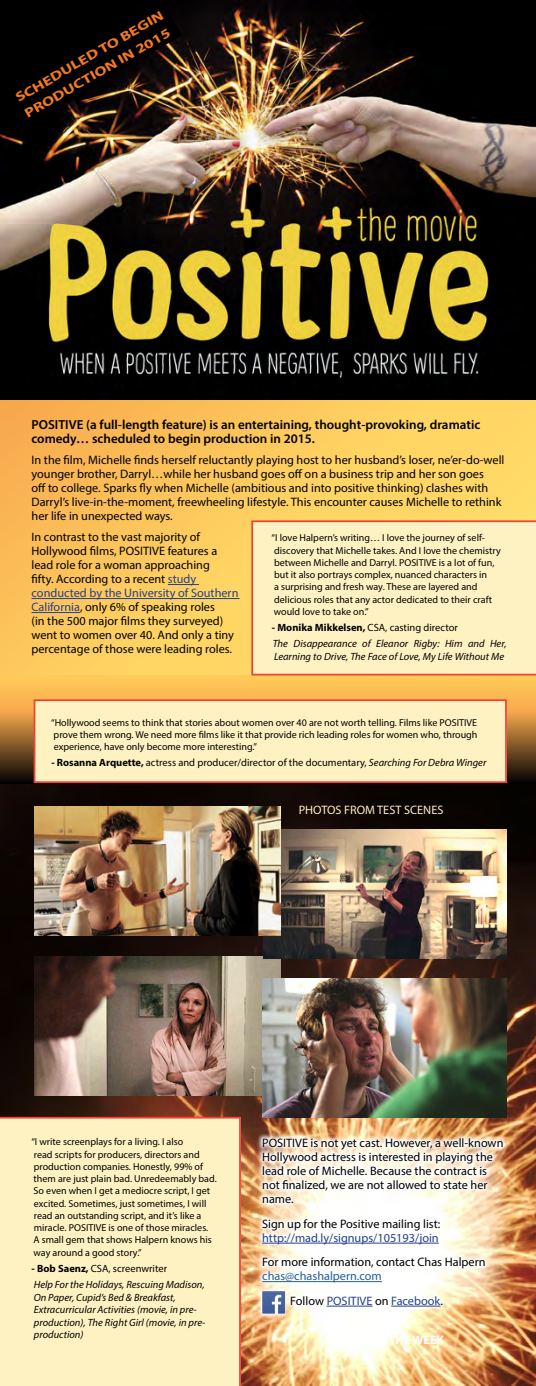
<style>
.page{position:relative;width:536px;height:1386px;background:#fff}
.page>*{position:absolute;margin:0;border:0;box-sizing:border-box;transform-origin:0 0}
.t1{font:600 13.12px/14px "Myriad Pro";color:#000}
.t2{font:700 13.12px "Myriad Pro";color:#f47920;scale:1.3 1}
.t3{font:12.25px/14px "Myriad Pro";color:#000}
.t4{font:12.25px/14px "Myriad Pro";color:#25408f}
.t5{font:12.25px "Myriad Pro";color:#ffeebd}
.t6{font:700 12.25px "Myriad Pro";color:#fff}
.t7{font:italic 10.5px/12.6px "Myriad Pro";color:#000}
.t8{font:10.5px "Myriad Pro";color:#000}
.t9{font:10.06px/12.2px "Myriad Pro";color:#000}
.s1{color:#25408f}
.s2{font-weight:700}
.s3{font-style:italic}
.s4{color:#000}
.s5{color:#215e9e}
</style>
<div class="page">
<img style="left:0;top:783px;width:535px;height:603px">
<svg style="left:0;top:400px;width:536px;height:276px;background:#fdc95d"></svg>
<svg style="left:0;top:676px;width:536px;height:107px;background:#dba448"></svg>
<img style="left:0;top:0;width:535px;height:400px">
<svg style="left:14px;top:6px;width:168px;height:117px;background:#110b07"></svg>
<hr style="left:168px;top:584px;width:31px;height:1px;background:#25408f">
<hr style="left:32px;top:598px;width:207px;height:1px;background:#25408f">
<hr style="left:32px;top:612px;width:48px;height:1px;background:#25408f">
<div style="left:251px;top:520px;width:285px;height:156px;background:#fff2c2"></div>
<div style="left:0;top:1117px;width:241px;height:269px;background:#fff2c2"></div>
<div style="left:34px;top:700px;width:472px;height:82px;background:#fff2c2"></div>
<div style="left:34px;top:699px;width:472px;height:84px;border:2px solid #ef4136"></div>
<img style="left:35px;top:956px;width:246px;height:140px">
<img style="left:263px;top:830px;width:243px;height:128px">
<img style="left:35px;top:807px;width:245px;height:128px">
<img style="left:262px;top:979px;width:244px;height:138px">
<svg style="left:256px;top:1134px;width:252px;height:185px"></svg>
<hr style="left:262px;top:1243px;width:176px;height:1px;background:#25408f">
<hr style="left:262px;top:1281px;width:120px;height:1px;background:#215e9e">
<hr style="left:326px;top:1306px;width:46px;height:1px;background:#25408f">
<hr style="left:391px;top:1306px;width:49px;height:1px;background:#25408f">
<svg style="left:262px;top:1291px;width:23px;height:23px"></svg>
<p class="t2" style="left:12px;top:91px;width:131px;rotate:-30deg">SCHEDULED TO BEGIN</p>
<p class="t2" style="left:21px;top:107px;width:129px;rotate:-30deg">PRODUCTION IN 2015</p>
<p class="t1" style="left:32px;top:418px;width:450px">POSITIVE (a full-length feature) is an entertaining, thought-provoking, dramatic comedy… scheduled to begin production in 2015.</p>
<p class="t3" style="left:32px;top:453px;width:474px">In the film, Michelle finds herself reluctantly playing host to her husband’s loser, ne’er-do-well younger brother, Darryl…while her husband goes off on a business trip and her son goes<br>off to college. Sparks fly when Michelle (ambitious and into positive thinking) clashes with Darryl’s live-in-the-moment, freewheeling lifestyle. This encounter causes Michelle to rethink her life in unexpected ways.</p>
<p class="t3" style="left:32px;top:530px;width:208px">In contrast to the vast majority of Hollywood films, POSITIVE features a lead role for a woman approaching<br>fifty. According to a recent <span class="s1">study conducted by the University of Southern California</span>, only 6% of speaking roles<br>(in the 500 major films they surveyed) went to women over 40. And only a tiny percentage of those were leading roles.</p>
<p class="t9" style="left:271px;top:532px;width:230px">“I love Halpern’s writing… I love the journey of self&shy;discovery that Michelle takes. And I love the chemistry between Michelle and Darryl. POSITIVE is a lot of fun, but it also portrays complex, nuanced characters in<br>a surprising and fresh way. These are layered and delicious roles that any actor dedicated to their craft would love to take on.”</p>
<p class="t8" style="left:272px;top:621px;width:187px"><span class="s2">- Monika Mikkelsen,</span> CSA, casting director</p>
<p class="t7" style="left:272px;top:637px;width:235px">The Disappearance of Eleanor Rigby: Him and Her,<br>Learning to Drive, The Face of Love, My Life Without Me</p>
<p class="t9" style="left:51px;top:716px;width:427px;text-align:justify">“Hollywood seems to think that stories about women over 40 are not worth telling. Films like POSITIVE prove them wrong. We need more films like it that provide rich leading roles for women who, through experience, have only become more interesting.”</p>
<p class="t8" style="left:51px;top:756px;width:436px"><span class="s2">- Rosanna Arquette,</span> actress and producer/director of the documentary, <span class="s3">Searching For Debra Winger</span></p>
<p class="t5" style="left:298px;top:802px;width:146px">PHOTOS FROM TEST SCENES</p>
<p class="t9" style="left:31px;top:1136px;width:187px">“I write screenplays for a living. I also<br>read scripts for producers, directors and production companies. Honestly, 99% of them are just plain bad. Unredeemably bad.<br>So even when I get a mediocre script, I get excited. Sometimes, just sometimes, I will read an outstanding script, and it’s like a miracle. POSITIVE is one of those miracles.<br>A small gem that shows Halpern knows his way around a good story.”</p>
<p class="t8" style="left:32px;top:1262px;width:137px"><span class="s2">- Bob Saenz,</span> CSA, screenwriter</p>
<p class="t7" style="left:34px;top:1278px;width:173px">Help For the Holidays, Rescuing Madison, On Paper, Cupid’s Bed &amp; Breakfast, Extracurricular Activities (movie, in pre&shy;production), The Right Girl (movie, in pre&shy;production)</p>
<p class="t3" style="left:262px;top:1136px;width:243px">POSITIVE is not yet cast. However, a well-known Hollywood actress is interested in playing the lead role of Michelle. Because the contract is not finalized, we are not allowed to state her name.</p>
<p class="t4" style="left:262px;top:1217px;width:179px"><span class="s4">Sign up for the Positive mailing list: </span>http://mad.ly/signups/105193/join</p>
<p class="t3" style="left:262px;top:1255px;width:225px">For more information, contact Chas Halpern <span class="s5">chas@chashalpern.com</span></p>
<p class="t4" style="left:290px;top:1294px;width:154px"><span class="s4">Follow</span> POSITIVE <span class="s4">on</span> Facebook<span class="s4">.</span></p>
<p class="t6" style="left:323px;top:1332px;width:122px">ARTICLE OF THE WEEK</p>
</div>
